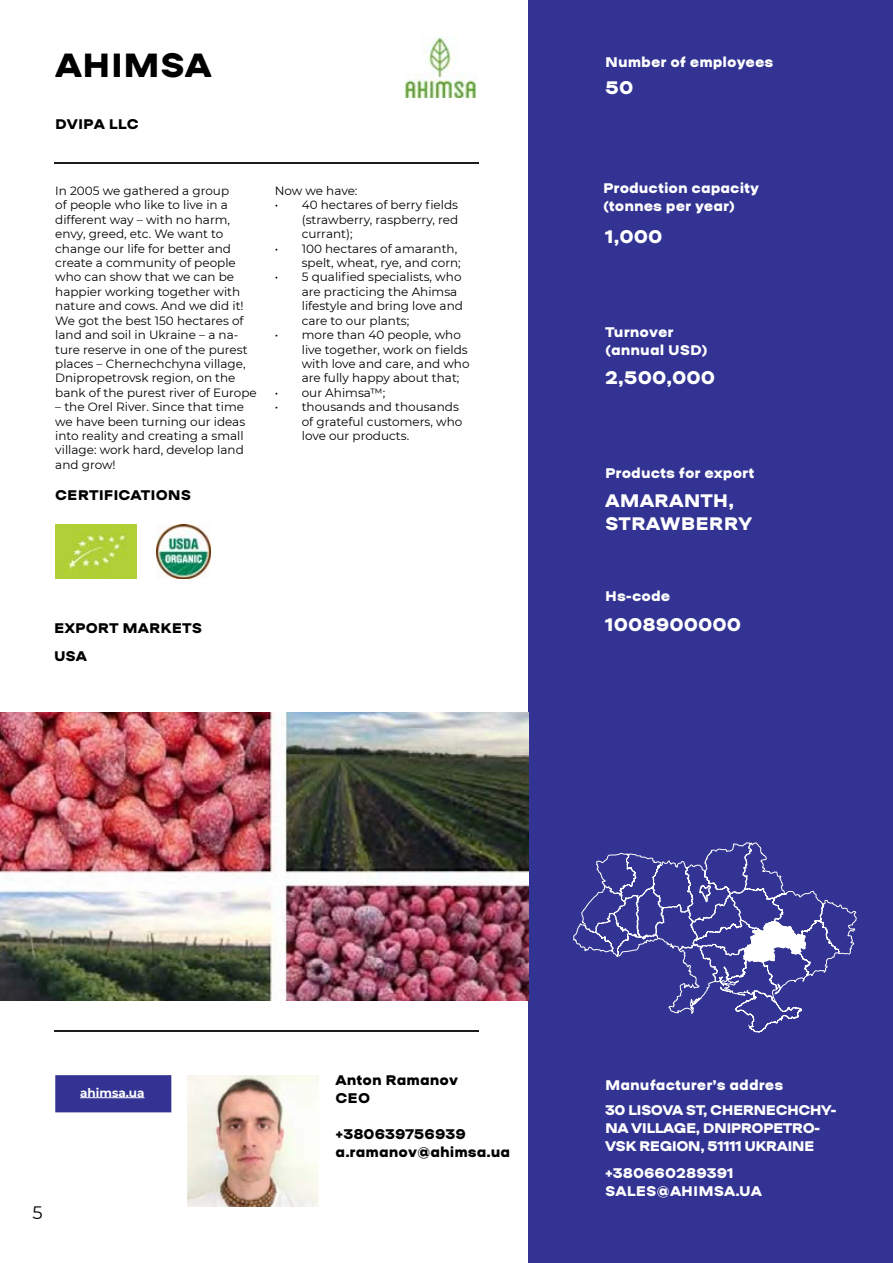
<style>
.page{position:relative;width:893px;height:1263px;background:#fff}
.page>*{position:absolute;margin:0;border:0;box-sizing:border-box;transform-origin:0 0}
.t1{font:700 36px "Ermilov";color:#000}
.t2{font:700 19.5px/23.4px "Ermilov";color:#fff}
.t3{font:18px "Montserrat";color:#000}
.t4{font:700 15px/18px "Ermilov";color:#fff}
.t5{font:700 15px/18px "Ermilov";color:#000}
.t6{font:700 15px/18px "Ermilov";letter-spacing:-.04em;color:#fff}
.t7{font:12px/14.4px "Montserrat";color:#000}
.t8{font:700 12px "Montserrat";color:#fff}
</style>
<div class="page">
<div style="left:528px;top:0;width:365px;height:1263px;background:#323392"></div>
<hr style="left:54px;top:1030px;width:424px;height:2px;background:#1c1c1c">
<hr style="left:54px;top:162px;width:424px;height:2px;background:#1c1c1c">
<svg style="left:806px;top:890px;width:51px;height:87px"></svg>
<img style="left:0;top:713px;width:528px;height:288px">
<img style="left:187px;top:1075px;width:131px;height:131px">
<div style="left:55px;top:1075px;width:116px;height:37px;background:#323392"></div>
<img style="left:55px;top:525px;width:81px;height:54px">
<img style="left:405px;top:37px;width:71px;height:60px">
<img style="left:156px;top:524px;width:55px;height:55px">
<svg style="left:573px;top:842px;width:233px;height:191px"></svg>
<hr style="left:80px;top:1097px;width:65px;height:1px;background:#fff">
<h1 class="t1" style="left:55px;top:46px;width:158px">AHIMSA</h1>
<p class="t4" style="left:605px;top:53px;width:170px">Number of employees</p>
<h2 class="t2" style="left:605px;top:75px;width:30px">50</h2>
<p class="t5" style="left:55px;top:114px;width:85px">DVIPA LLC</p>
<p class="t7" style="left:55px;top:183px;width:203px">In 2005 we gathered a group<br>of people who like to live in a different way – with no harm, envy, greed, etc. We want to change our life for better and create a community of people who can show that we can be happier working together with nature and cows. And we did it!<br>We got the best 150 hectares of land and soil in Ukraine – a na&shy;ture reserve in one of the purest places – Chernechchyna village,<br>Dnipropetrovsk region, on the bank of the purest river of Europe</p>
<p class="t7" style="left:55px;top:399px;width:191px">– the Orel River. Since that time we have been turning our ideas into reality and creating a small village: work hard, develop land and grow!</p>
<p class="t7" style="left:275px;top:183px;width:84px">Now we have:</p>
<p class="t7" style="left:302px;top:198px;width:158px;text-align:justify;text-indent:-27px">• 40 hectares of berry fields (strawberry, raspberry, red currant);</p>
<p class="t7" style="left:275px;top:241px;width:188px;text-align:right">• 100 hectares of amaranth, spelt, wheat, rye, and corn;</p>
<p class="t7" style="left:302px;top:270px;width:163px;text-indent:-27px">• 5 qualified specialists, who are practicing the Ahimsa lifestyle and bring love and care to our plants;</p>
<p class="t7" style="left:302px;top:327px;width:169px;text-indent:-27px">• more than 40 people, who live together, work on fields with love and care, and who are fully happy about that;</p>
<p class="t7" style="left:275px;top:385px;width:112px">• our Ahimsa™;</p>
<p class="t7" style="left:302px;top:399px;width:162px;text-indent:-27px">• thousands and thousands of grateful customers, who love our products.</p>
<p class="t4" style="left:603px;top:179px;width:158px">Production capacity (tonnes per year)</p>
<h2 class="t2" style="left:605px;top:225px;width:59px">1,000</h2>
<p class="t4" style="left:605px;top:322px;width:104px">Turnover (annual USD)</p>
<h2 class="t2" style="left:605px;top:366px;width:112px">2,500,000</h2>
<p class="t4" style="left:605px;top:464px;width:151px">Products for export</p>
<p class="t5" style="left:55px;top:486px;width:137px">CERTIFICATIONS</p>
<h2 class="t2" style="left:605px;top:488px;width:148px">AMARANTH,<br>STRAWBERRY</h2>
<p class="t4" style="left:605px;top:587px;width:67px">Hs-code</p>
<p class="t5" style="left:54px;top:613px;width:150px;line-height:28.5px">EXPORT MARKETS<br>USA</p>
<h2 class="t2" style="left:605px;top:613px;width:137px">1008900000</h2>
<p class="t8" style="left:80px;top:1084px;width:66px">ahimsa.ua</p>
<h3 class="t3" style="left:33px;top:1200px;width:12px">5</h3>
<p class="t5" style="left:336px;top:1070px;width:124px">Anton Ramanov<br>CEO</p>
<p class="t5" style="left:336px;top:1124px;width:176px">+380639756939 a.ramanov@ahimsa.ua</p>
<p class="t4" style="left:605px;top:1076px;width:180px">Manufacturer’s addres</p>
<p class="t6" style="left:605px;top:1101px;width:233px">30 LISOVA ST, CHERNECHCHY-<br>NA VILLAGE, DNIPROPETRO-<br>VSK REGION, 51111 UKRAINE</p>
<p class="t4" style="left:605px;top:1163px;width:158px">+380660289391<br>SALES@AHIMSA.UA</p>
</div>
